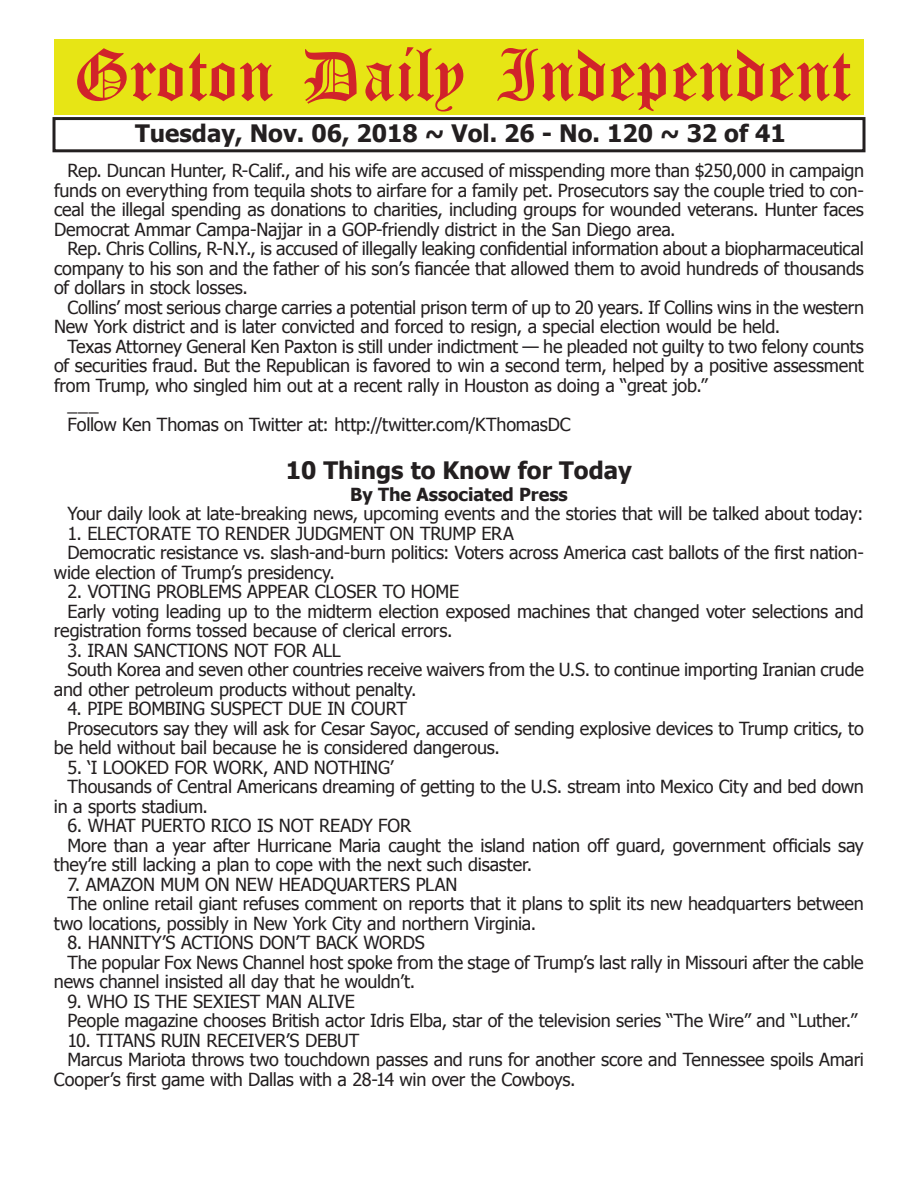
<style>
.page{position:relative;width:918px;height:1188px;background:#fff}
.page>*{position:absolute;margin:0;border:0;box-sizing:border-box;transform-origin:0 0}
.t1{font:54px "Old English Five";color:#d1232a}
.t2{font:700 24px "Tahoma";color:#231f20}
.t3{font:18px/19.5px "Tahoma";letter-spacing:-.01em;color:#231f20;text-align:justify}
.t4{font:700 18px "Tahoma";color:#231f20}
</style>
<div class="page">
<div style="left:52px;top:117px;width:814px;height:35px;border:3px solid #231f20"></div>
<div style="left:54px;top:40px;width:810px;height:75px;background:#e7e515"></div>
<h1 class="t1" style="left:73px;top:50px;width:779px">Groton Daily Independent</h1>
<h2 class="t2" style="left:135px;top:116px;width:652px">Tuesday, Nov. 06, 2018 ~ Vol. 26 - No. 120 ~ 32 of 41</h2>
<p class="t3" style="left:54px;top:160px;width:812px;text-indent:14px">Rep. Duncan Hunter, R-Calif., and his wife are accused of misspending more than $250,000 in campaign funds on everything from tequila shots to airfare for a family pet. Prosecutors say the couple tried to con&shy;ceal the illegal spending as donations to charities, including groups for wounded veterans. Hunter faces Democrat Ammar Campa-Najjar in a GOP-friendly district in the San Diego area.</p>
<p class="t3" style="left:54px;top:238px;width:811px;text-indent:14px">Rep. Chris Collins, R-N.Y., is accused of illegally leaking confidential information about a biopharmaceutical company to his son and the father of his son’s fiancée that allowed them to avoid hundreds of thousands of dollars in stock losses.</p>
<p class="t3" style="left:54px;top:297px;width:812px;text-indent:14px">Collins’ most serious charge carries a potential prison term of up to 20 years. If Collins wins in the western<br>New York district and is later convicted and forced to resign, a special election would be held.</p>
<p class="t3" style="left:68px;top:336px;width:798px">Texas Attorney General Ken Paxton is still under indictment — he pleaded not guilty to two felony counts</p>
<p class="t3" style="left:54px;top:355px;width:811px">of securities fraud. But the Republican is favored to win a second term, helped by a positive assessment</p>
<p class="t3" style="left:54px;top:375px;width:655px">from Trump, who singled him out at a recent rally in Houston as doing a “great job.”</p>
<p class="t3" style="left:68px;top:394px;width:33px">___</p>
<p class="t3" style="left:68px;top:414px;width:505px">Follow Ken Thomas on Twitter at: http://twitter.com/KThomasDC</p>
<h2 class="t2" style="left:286px;top:454px;width:348px">10 Things to Know for Today</h2>
<p class="t4" style="left:350px;top:482px;width:219px">By The Associated Press</p>
<p class="t3" style="left:67px;top:503px;width:798px">Your daily look at late-breaking news, upcoming events and the stories that will be talked about today:</p>
<p class="t3" style="left:67px;top:523px;width:448px">1. ELECTORATE TO RENDER JUDGMENT ON TRUMP ERA</p>
<p class="t3" style="left:67px;top:542px;width:798px">Democratic resistance vs. slash-and-burn politics: Voters across America cast ballots of the first nation-</p>
<p class="t3" style="left:54px;top:562px;width:283px">wide election of Trump’s presidency.</p>
<p class="t3" style="left:67px;top:581px;width:393px">2. VOTING PROBLEMS APPEAR CLOSER TO HOME</p>
<p class="t3" style="left:67px;top:601px;width:798px">Early voting leading up to the midterm election exposed machines that changed voter selections and</p>
<p class="t3" style="left:54px;top:620px;width:400px">registration forms tossed because of clerical errors.</p>
<p class="t3" style="left:67px;top:640px;width:275px">3. IRAN SANCTIONS NOT FOR ALL</p>
<p class="t3" style="left:67px;top:659px;width:798px">South Korea and seven other countries receive waivers from the U.S. to continue importing Iranian crude</p>
<p class="t3" style="left:54px;top:679px;width:364px">and other petroleum products without penalty.</p>
<p class="t3" style="left:67px;top:698px;width:341px">4. PIPE BOMBING SUSPECT DUE IN COURT</p>
<p class="t3" style="left:67px;top:718px;width:798px">Prosecutors say they will ask for Cesar Sayoc, accused of sending explosive devices to Trump critics, to</p>
<p class="t3" style="left:54px;top:737px;width:448px">be held without bail because he is considered dangerous.</p>
<p class="t3" style="left:67px;top:757px;width:328px">5. ‘I LOOKED FOR WORK, AND NOTHING’</p>
<p class="t3" style="left:67px;top:776px;width:798px">Thousands of Central Americans dreaming of getting to the U.S. stream into Mexico City and bed down</p>
<p class="t3" style="left:54px;top:796px;width:156px">in a sports stadium.</p>
<p class="t3" style="left:67px;top:815px;width:345px">6. WHAT PUERTO RICO IS NOT READY FOR</p>
<p class="t3" style="left:67px;top:835px;width:798px">More than a year after Hurricane Maria caught the island nation off guard, government officials say</p>
<p class="t3" style="left:54px;top:854px;width:480px">they’re still lacking a plan to cope with the next such disaster.</p>
<p class="t3" style="left:67px;top:874px;width:391px">7. AMAZON MUM ON NEW HEADQUARTERS PLAN</p>
<p class="t3" style="left:67px;top:893px;width:798px">The online retail giant refuses comment on reports that it plans to split its new headquarters between</p>
<p class="t3" style="left:54px;top:913px;width:484px">two locations, possibly in New York City and northern Virginia.</p>
<p class="t3" style="left:67px;top:932px;width:359px">8. HANNITY’S ACTIONS DON’T BACK WORDS</p>
<p class="t3" style="left:67px;top:952px;width:798px">The popular Fox News Channel host spoke from the stage of Trump’s last rally in Missouri after the cable</p>
<p class="t3" style="left:54px;top:971px;width:363px">news channel insisted all day that he wouldn’t.</p>
<p class="t3" style="left:67px;top:991px;width:791px">9. WHO IS THE SEXIEST MAN ALIVE<br>People magazine chooses British actor Idris Elba, star of the television series “The Wire” and “Luther.”</p>
<p class="t3" style="left:67px;top:1030px;width:293px">10. TITANS RUIN RECEIVER’S DEBUT</p>
<p class="t3" style="left:67px;top:1049px;width:798px">Marcus Mariota throws two touchdown passes and runs for another score and Tennessee spoils Amari</p>
<p class="t3" style="left:54px;top:1069px;width:523px">Cooper’s first game with Dallas with a 28-14 win over the Cowboys.</p>
</div>
